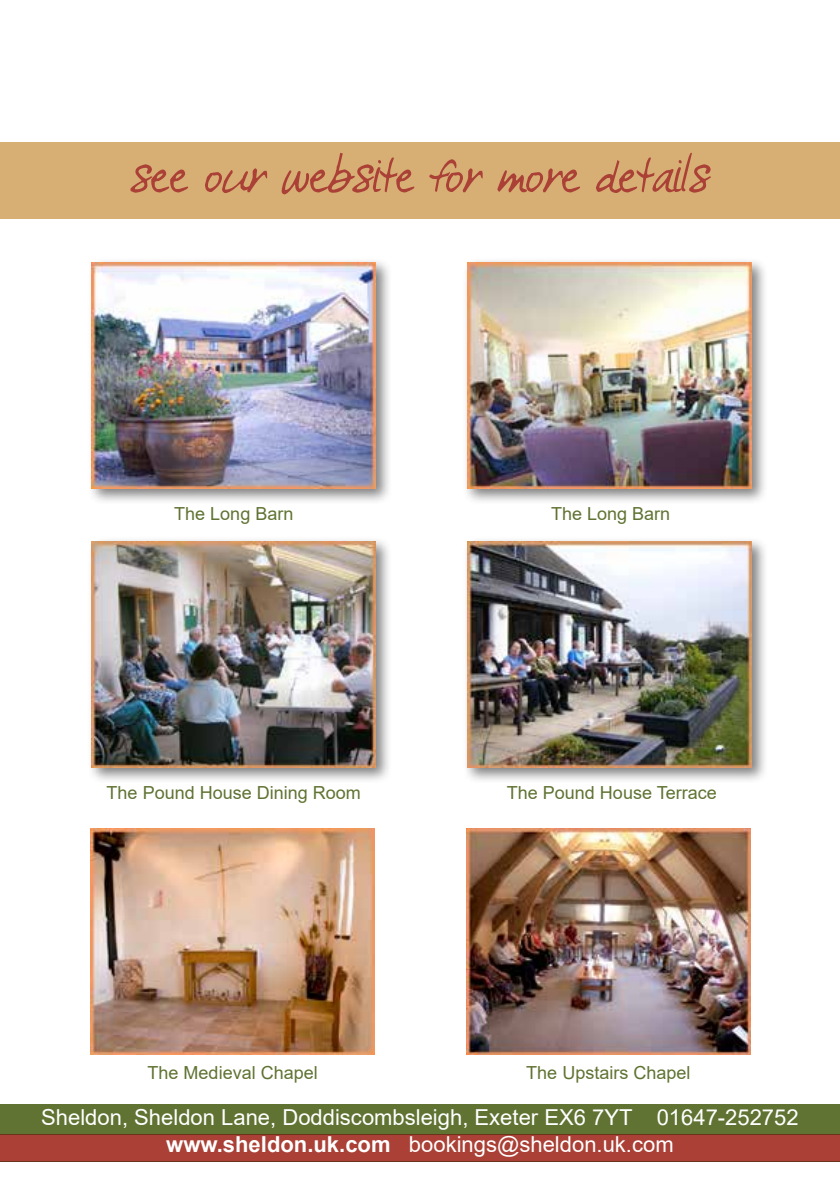
<style>
.page{position:relative;width:840px;height:1191px;background:#fff}
.page>*{position:absolute;margin:0;border:0;box-sizing:border-box;transform-origin:0 0}
.t1{font:60px "Comeunto Me";color:#aa4036}
.t2{font:22px/26.8px "Arial";color:#fff;text-align:center}
.t3{font:700 22px "Arial";color:#fff}
.t4{font:18px "Arial";color:#607332}
.s1{font-weight:700}
</style>
<div class="page">
<div style="left:0;top:1132px;width:839px;height:29px;background:linear-gradient(to right,#68341a,#68341a)"></div>
<div style="left:0;top:142px;width:839px;height:77px;background:#d7af75"></div>
<div style="left:87px;top:257px;width:305px;height:248px;background:#000;opacity:.5"></div>
<img style="left:92px;top:262px;width:284px;height:227px">
<div style="left:462px;top:536px;width:305px;height:248px;background:#000;opacity:.5"></div>
<img style="left:467px;top:541px;width:284px;height:227px">
<div style="left:87px;top:536px;width:305px;height:248px;background:#000;opacity:.5"></div>
<img style="left:92px;top:541px;width:284px;height:227px">
<div style="left:462px;top:257px;width:305px;height:248px;background:#000;opacity:.5"></div>
<img style="left:467px;top:262px;width:284px;height:227px">
<div style="left:0;top:1104px;width:838px;height:29px;background:#607332"></div>
<div style="left:0;top:1135px;width:839px;height:26px;background:#aa4036"></div>
<img style="left:91px;top:828px;width:283px;height:226px">
<img style="left:466px;top:828px;width:284px;height:226px">
<h1 class="t1" style="left:130px;top:139px;width:580px">see our website for more details</h1>
<p class="t4" style="left:174px;top:501px;width:121px">The Long Barn</p>
<p class="t4" style="left:106px;top:780px;width:256px">The Pound House Dining Room</p>
<p class="t4" style="left:550px;top:501px;width:121px">The Long Barn</p>
<p class="t4" style="left:506px;top:780px;width:211px">The Pound House Terrace</p>
<p class="t4" style="left:147px;top:1060px;width:172px">The Medieval Chapel</p>
<p class="t4" style="left:526px;top:1060px;width:166px">The Upstairs Chapel</p>
<p class="t2" style="left:41px;top:1103px;width:758px">Sheldon, Sheldon Lane, Doddiscombsleigh, Exeter EX6 7YT 01647-252752 <span class="s1">www.sheldon.uk.com</span> bookings@sheldon.uk.com</p>
<p class="t3" style="left:170px;top:1129px;width:226px">www.sheldon.uk.com</p>
</div>
